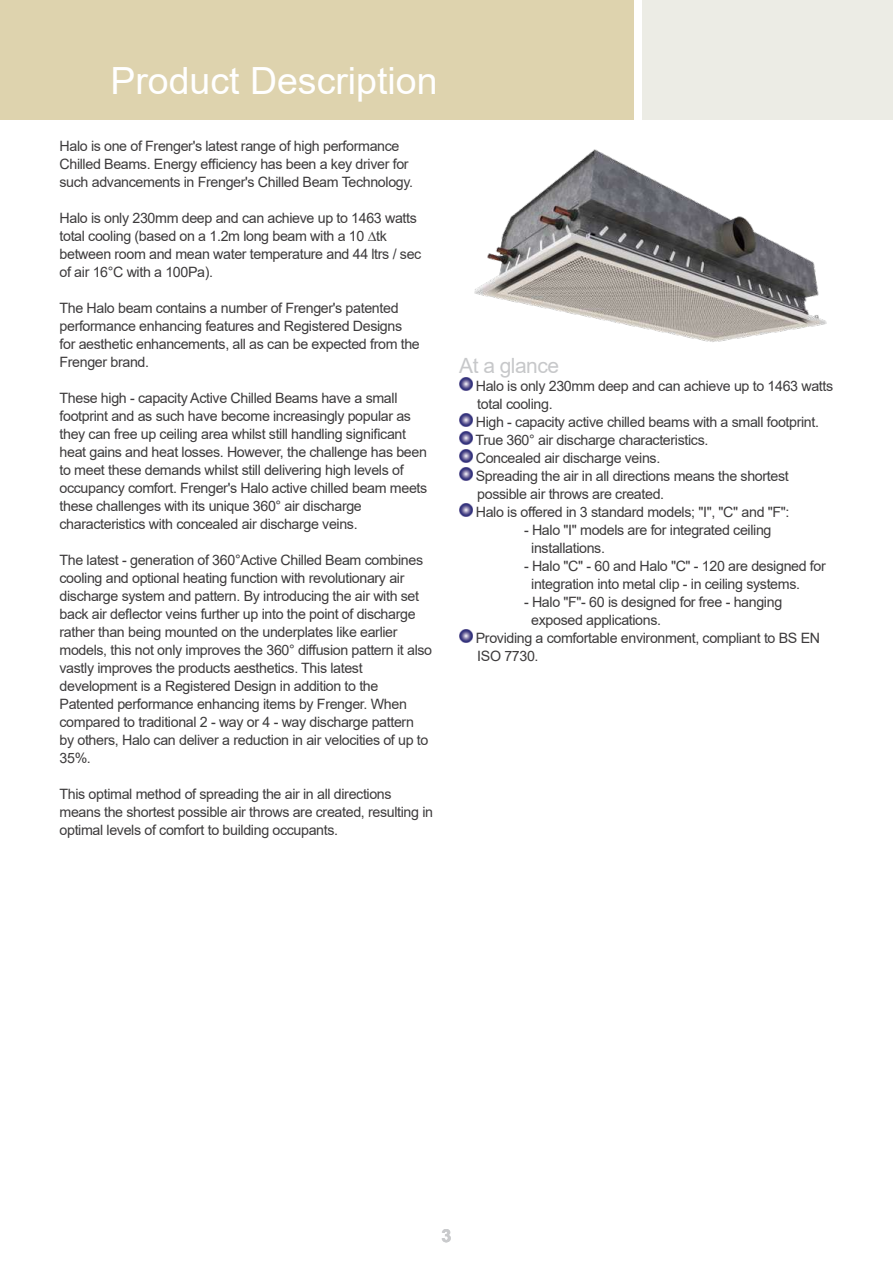
<style>
.page{position:relative;width:893px;height:1263px;background:#fff}
.page>*{position:absolute;margin:0;border:0;box-sizing:border-box;transform-origin:0 0}
.t1{font:37.5px "Arial";color:#fff}
.t2{font:21px "Arial";letter-spacing:-.025em;color:#c7c8ca}
.t3{font:700 18px "Arial";color:#c9cacc}
.t4{font:14.25px/18px "Arial";letter-spacing:-.025em;color:#3d3b3c}
</style>
<div class="page">
<div style="left:642px;top:0;width:251px;height:119px;background:#ecece5"></div>
<div style="left:0;top:0;width:634px;height:119px;background:#ded3ae"></div>
<img style="left:459px;top:377px;width:14px;height:13px">
<img style="left:459px;top:413px;width:14px;height:13px">
<img style="left:459px;top:431px;width:14px;height:13px">
<img style="left:459px;top:449px;width:14px;height:13px">
<img style="left:459px;top:467px;width:14px;height:13px">
<img style="left:459px;top:503px;width:14px;height:13px">
<img style="left:459px;top:629px;width:14px;height:13px">
<img style="left:474px;top:149px;width:353px;height:193px">
<h1 class="t1" style="left:110px;top:55px;width:329px">Product Description</h1>
<h1 class="t1" style="left:112px;top:55px;width:204px">Header Title</h1>
<p class="t4" style="left:60px;top:137px;width:355px">Halo is one of Frenger's latest range of high performance<br>Chilled Beams. Energy efficiency has been a key driver for such advancements in Frenger's Chilled Beam Technology.</p>
<p class="t4" style="left:60px;top:209px;width:363px">Halo is only 230mm deep and can achieve up to 1463 watts total cooling (based on a 1.2m long beam with a 10 ∆tk between room and mean water temperature and 44 ltrs / sec of air 16°C with a 100Pa).</p>
<p class="t4" style="left:60px;top:299px;width:362px">The Halo beam contains a number of Frenger's patented performance enhancing features and Registered Designs for aesthetic enhancements, all as can be expected from the Frenger brand.</p>
<p class="t4" style="left:60px;top:389px;width:369px">These high - capacity Active Chilled Beams have a small footprint and as such have become increasingly popular as they can free up ceiling area whilst still handling significant heat gains and heat losses. However, the challenge has been to meet these demands whilst still delivering high levels of occupancy comfort. Frenger's Halo active chilled beam meets these challenges with its unique 360° air discharge characteristics with concealed air discharge veins.</p>
<p class="t4" style="left:60px;top:551px;width:374px">The latest - generation of 360°Active Chilled Beam combines cooling and optional heating function with revolutionary air discharge system and pattern. By introducing the air with set back air deflector veins further up into the point of discharge rather than being mounted on the underplates like earlier models, this not only improves the 360° diffusion pattern it also vastly improves the products aesthetics. This latest development is a Registered Design in addition to the Patented performance enhancing items by Frenger. When compared to traditional 2 - way or 4 - way discharge pattern by others, Halo can deliver a reduction in air velocities of up to 35%.</p>
<p class="t4" style="left:60px;top:785px;width:375px">This optimal method of spreading the air in all directions means the shortest possible air throws are created, resulting in optimal levels of comfort to building occupants.</p>
<h2 class="t2" style="left:459px;top:351px;width:101px">At a glance</h2>
<p class="t4" style="left:476px;top:376px;width:359px">Halo is only 230mm deep and can achieve up to 1463 watts total cooling.<br>High - capacity active chilled beams with a small footprint.<br>True 360° air discharge characteristics.<br>Concealed air discharge veins.<br>Spreading the air in all directions means the shortest possible air throws are created.<br>Halo is offered in 3 standard models; "I", "C" and "F":</p>
<p class="t4" style="left:531px;top:520px;width:242px;text-indent:-7px">- Halo "I" models are for integrated ceiling installations.</p>
<p class="t4" style="left:531px;top:556px;width:296px;text-indent:-7px">- Halo "C" - 60 and Halo "C" - 120 are designed for integration into metal clip - in ceiling systems.</p>
<p class="t4" style="left:524px;top:592px;width:260px">- Halo "F"- 60 is designed for free - hanging</p>
<p class="t4" style="left:531px;top:610px;width:131px">exposed applications.</p>
<p class="t4" style="left:476px;top:628px;width:346px">Providing a comfortable environment, compliant to BS EN</p>
<p class="t4" style="left:477px;top:646px;width:63px">ISO 7730.</p>
<p class="t3" style="left:441px;top:1223px;width:12px">3</p>
</div>
